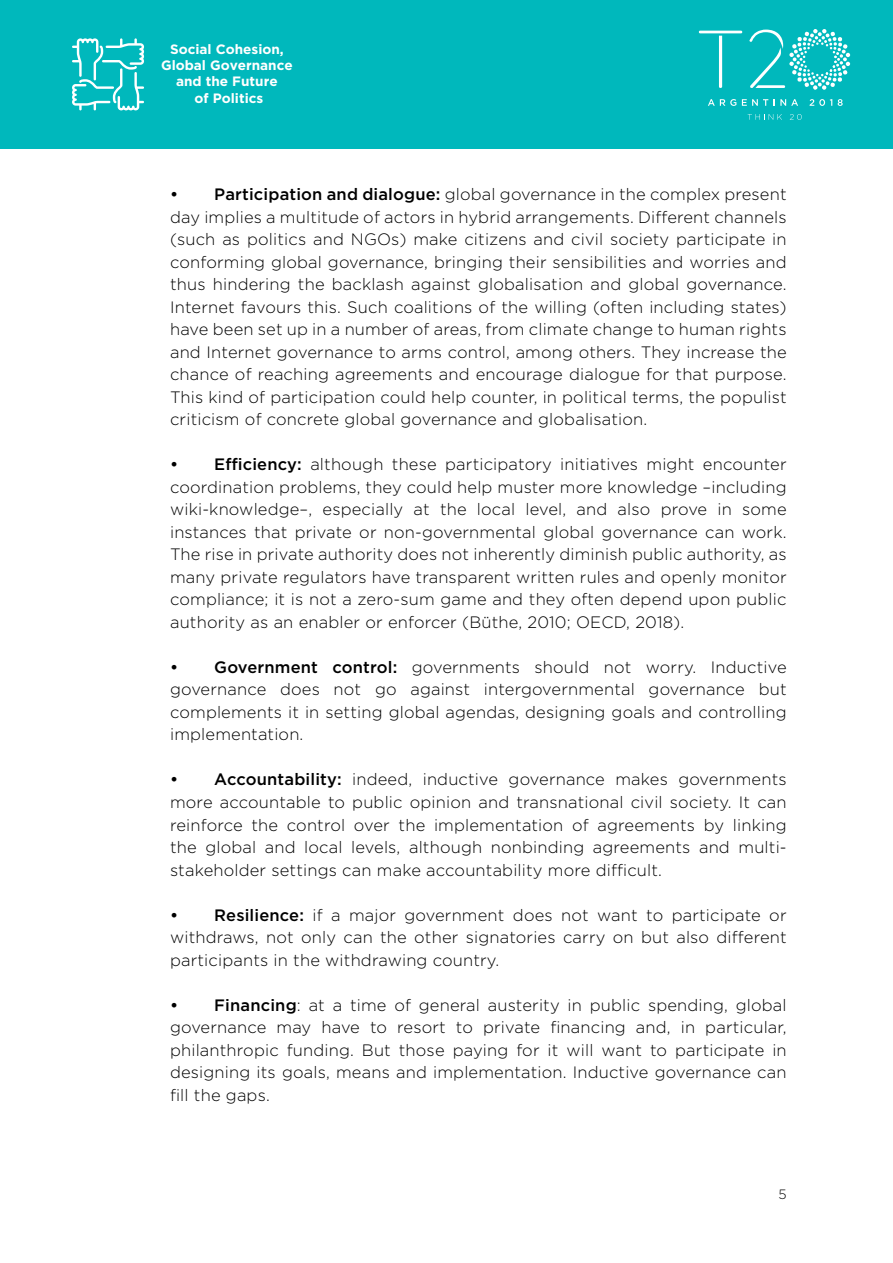
<style>
.page{position:relative;width:893px;height:1263px;background:#fff}
.page>*{position:absolute;margin:0;border:0;box-sizing:border-box;transform-origin:0 0}
.t1{font:300 16.5px/22.5px "Gotham";letter-spacing:.01em;color:#000;text-align:justify}
.t2{font:700 13.5px/16.2px "Gotham";color:#fff;text-align:center}
.t3{font:300 13.5px "Gotham";color:#000}
.s1{font-weight:500}
</style>
<div class="page">
<div style="left:0;top:0;width:893px;height:149px;background:#00b8bc"></div>
<svg style="left:749px;top:29px;width:101px;height:61px"></svg>
<svg style="left:708px;top:99px;width:28px;height:7px"></svg>
<svg style="left:742px;top:99px;width:26px;height:7px"></svg>
<svg style="left:774px;top:99px;width:24px;height:7px"></svg>
<svg style="left:810px;top:99px;width:22px;height:7px"></svg>
<svg style="left:838px;top:99px;width:5px;height:7px"></svg>
<svg style="left:699px;top:31px;width:43px;height:57px"></svg>
<svg style="left:748px;top:114px;width:34px;height:6px"></svg>
<svg style="left:790px;top:114px;width:12px;height:6px"></svg>
<svg style="left:72px;top:38px;width:72px;height:72px"></svg>
<p class="t2" style="left:161px;top:41px;width:133px">Social Cohesion,<br>Global Governance and the Future<br>of Politics</p>
<p class="t1" style="left:170px;top:183px;width:618px"><span class="s1">• Participation and dialogue:</span> global governance in the complex present day implies a multitude of actors in hybrid arrangements. Different channels (such as politics and NGOs) make citizens and civil society participate in conforming global governance, bringing their sensibilities and worries and thus hindering the backlash against globalisation and global governance.<br>Internet favours this. Such coalitions of the willing (often including states) have been set up in a number of areas, from climate change to human rights and Internet governance to arms control, among others. They increase the chance of reaching agreements and encourage dialogue for that purpose.<br>This kind of participation could help counter, in political terms, the populist criticism of concrete global governance and globalisation.</p>
<p class="t1" style="left:170px;top:453px;width:618px"><span class="s1">• Efficiency:</span> although these participatory initiatives might encounter coordination problems, they could help muster more knowledge –including wiki-knowledge–, especially at the local level, and also prove in some instances that private or non-governmental global governance can work.<br>The rise in private authority does not inherently diminish public authority, as many private regulators have transparent written rules and openly monitor compliance; it is not a zero-sum game and they often depend upon public authority as an enabler or enforcer (Büthe, 2010; OECD, 2018).</p>
<p class="t1" style="left:170px;top:655px;width:618px"><span class="s1">• Government control:</span> governments should not worry. Inductive governance does not go against intergovernmental governance but complements it in setting global agendas, designing goals and controlling implementation.</p>
<p class="t1" style="left:170px;top:768px;width:618px"><span class="s1">• Accountability:</span> indeed, inductive governance makes governments more accountable to public opinion and transnational civil society. It can reinforce the control over the implementation of agreements by linking the global and local levels, although nonbinding agreements and multi&shy;stakeholder settings can make accountability more difficult.</p>
<p class="t1" style="left:170px;top:903px;width:618px"><span class="s1">• Resilience:</span> if a major government does not want to participate or withdraws, not only can the other signatories carry on but also different participants in the withdrawing country.</p>
<p class="t1" style="left:170px;top:993px;width:618px"><span class="s1">• Financing</span>: at a time of general austerity in public spending, global governance may have to resort to private financing and, in particular, philanthropic funding. But those paying for it will want to participate in designing its goals, means and implementation. Inductive governance can fill the gaps.</p>
<p class="t3" style="left:778px;top:1186px;width:10px">5</p>
</div>
